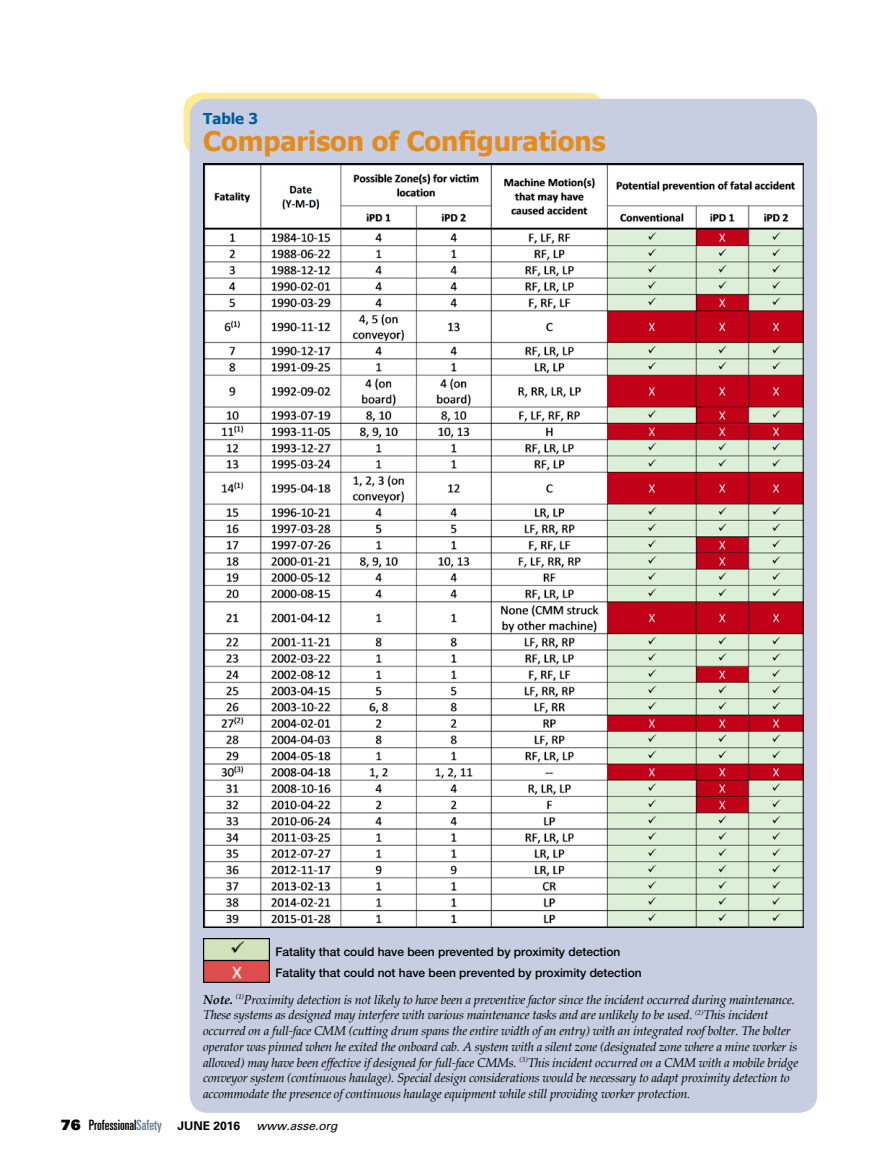
<style>
.page{position:relative;width:878px;height:1175px;background:#fff}
.page>*{position:absolute;margin:0;border:0;box-sizing:border-box;transform-origin:0 0}
.t1{font:700 27px "Tahoma";color:#e58b1b}
.t2{font:700 15px "Tahoma";color:#005c99}
.t3{font:ultra-condensed 14.25px "Univers LT Std";color:#000}
.t4{font:italic 12.75px/15.8px "Palatino Linotype";letter-spacing:-.02em;color:#000}
.t5{font:500 12px/20.7px "Helvetica Neue LT Std";letter-spacing:-.005em;color:#000}
.s1{font-weight:700}
.s2{font-family:"Univers LT Std X Black";font-stretch:normal}
.s3{color:#657c91}
.s4{font-weight:700;font-stretch:normal;font-size:12px}
.s5{font-style:italic;font-stretch:normal;font-size:12px}
</style>
<div class="page">
<div style="left:184px;top:93px;width:421px;height:63px;background:linear-gradient(to right,#feeb97,#ffeb96);border-radius:18px"></div>
<div style="left:190px;top:99px;width:627px;height:1013px;background:#c7cee2;border-radius:18px"></div>
<img style="left:203px;top:163px;width:600px;height:764px">
<img style="left:203px;top:938px;width:66px;height:44px">
<p class="t2" style="left:203px;top:108px;width:56px">Table 3</p>
<h1 class="t1" style="left:203px;top:122px;width:404px">Comparison of Configurations</h1>
<p class="t5" style="left:275px;top:941px;width:367px">Fatality that could have been prevented by proximity detection<br>Fatality that could not have been prevented by proximity detection</p>
<p class="t4" style="left:203px;top:990px;width:596px"><span class="s1">Note.</span> <sup>(1)</sup>Proximity detection is not likely to have been a preventive factor since the incident occurred during maintenance.<br>These systems as designed may interfere with various maintenance tasks and are unlikely to be used. <sup>(2)</sup>This incident occurred on a full-face CMM (cutting drum spans the entire width of an entry) with an integrated roof bolter. The bolter operator was pinned when he exited the onboard cab. A system with a silent zone (designated zone where a mine worker is allowed) may have been effective if designed for full-face CMMs. <sup>(3)</sup>This incident occurred on a CMM with a mobile bridge conveyor system (continuous haulage). Special design considerations would be necessary to adapt proximity detection to accommodate the presence of continuous haulage equipment while still providing worker protection.</p>
<p class="t3" style="left:61px;top:1116px;width:278px"><span class="s2">76</span> Professional<span class="s3">Safety</span> <span class="s4">JUNE 2016</span> <span class="s5">www.asse.org</span></p>
</div>
